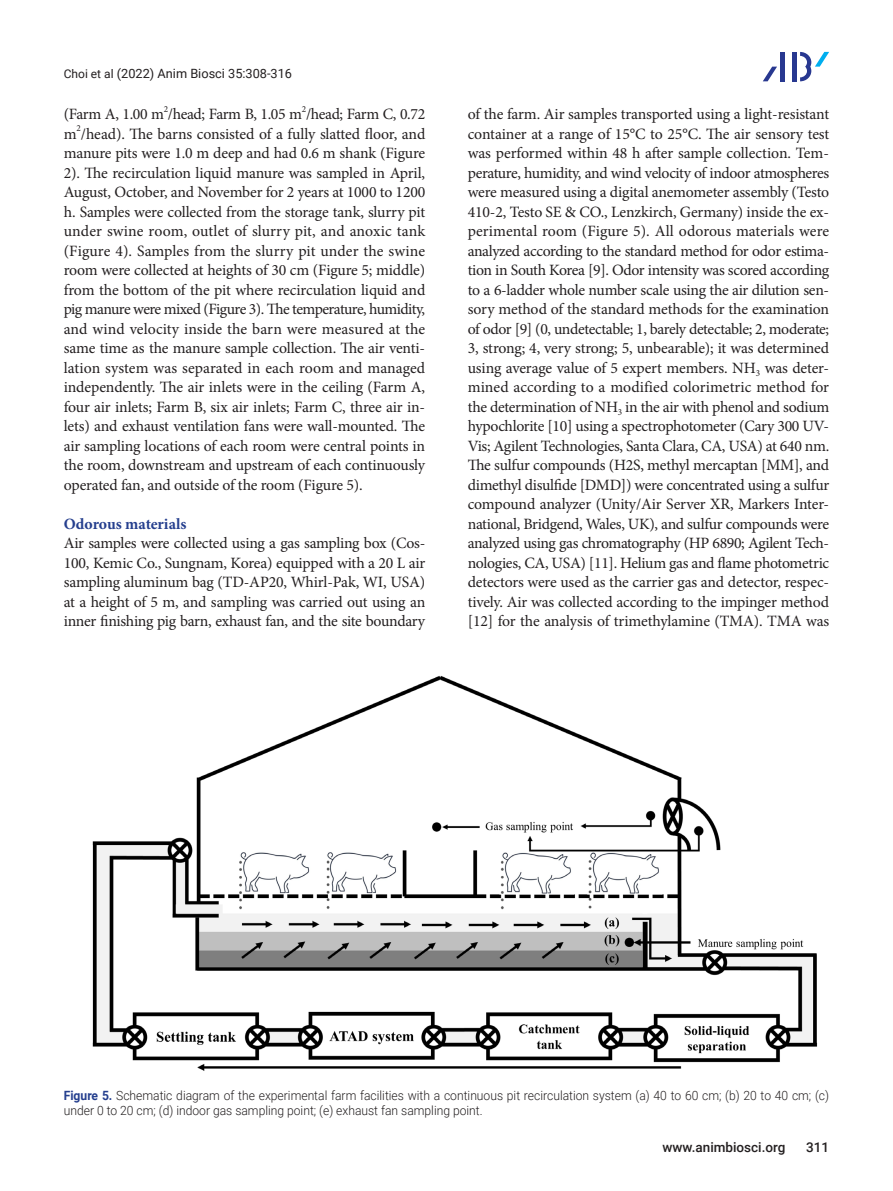
<style>
.page{position:relative;width:893px;height:1191px;background:#fff}
.page>*{position:absolute;margin:0;border:0;box-sizing:border-box;transform-origin:0 0}
.본문{font:15.75px/19.5px "Minion Pro";letter-spacing:-.015em;color:#231f20;text-align:justify}
.중제목{font:700 15.75px "Minion Pro";color:#253f8e}
.t1{font:500 13.5px "Roboto";color:#231f20}
.표_그림__제목{font:300 12.75px/15px "Roboto";color:#231f20;scale:.95 1}
.t2{font:12.75px "Roboto";color:#231f20}
.본문-2{font:9.15px "Minion Pro";color:#231f20}
.s1{font-size:12px}
.s2{font-weight:700;color:#253f8e}
</style>
<div class="page">
<div style="left:792px;top:52px;width:5px;height:29px;background:#283890"></div>
<hr style="left:781px;top:52px;width:4px;height:29px;background:#283890">
<svg style="left:763px;top:67px;width:14px;height:14px"></svg>
<svg style="left:800px;top:52px;width:29px;height:29px"></svg>
<img style="left:92px;top:675px;width:726px;height:396px">
<p class="t2" style="left:64px;top:65px;width:230px"><span class="s1">Choi et al</span> (2022) Anim Biosci 35:308-316</p>
<p class="본문" style="left:64px;top:105px;width:363px">(Farm A, 1.00 m /head; Farm B, 1.05 m /head; Farm C, 0.72</p>
<p class="본문-2" style="left:164px;top:103px;width:6px">2</p>
<p class="본문-2" style="left:302px;top:103px;width:6px">2</p>
<p class="본문" style="left:64px;top:124px;width:363px">m /head). The barns consisted of a fully slatted floor, and</p>
<p class="본문-2" style="left:77px;top:122px;width:6px">2</p>
<p class="본문" style="left:64px;top:144px;width:363px">manure pits were 1.0 m deep and had 0.6 m shank (Figure 2). The recirculation liquid manure was sampled in April, August, October, and November for 2 years at 1000 to 1200 h. Samples were collected from the storage tank, slurry pit under swine room, outlet of slurry pit, and anoxic tank (Figure 4). Samples from the slurry pit under the swine room were collected at heights of 30 cm (Figure 5; middle) from the bottom of the pit where recirculation liquid and pig manure were mixed (Figure 3). The temperature, humidity, and wind velocity inside the barn were measured at the same time as the manure sample collection. The air venti&shy;lation system was separated in each room and managed independently. The air inlets were in the ceiling (Farm A, four air inlets; Farm B, six air inlets; Farm C, three air in&shy;lets) and exhaust ventilation fans were wall-mounted. The air sampling locations of each room were central points in the room, downstream and upstream of each continuously operated fan, and outside of the room (Figure 5).</p>
<p class="중제목" style="left:64px;top:513px;width:124px">Odorous materials</p>
<p class="본문" style="left:64px;top:534px;width:363px">Air samples were collected using a gas sampling box (Cos-100, Kemic Co., Sungnam, Korea) equipped with a 20 L air sampling aluminum bag (TD-AP20, Whirl-Pak, WI, USA) at a height of 5 m, and sampling was carried out using an inner finishing pig barn, exhaust fan, and the site boundary</p>
<p class="본문" style="left:468px;top:105px;width:363px">of the farm. Air samples transported using a light-resistant container at a range of 15°C to 25°C. The air sensory test was performed within 48 h after sample collection. Tem&shy;perature, humidity, and wind velocity of indoor atmospheres were measured using a digital anemometer assembly (Testo 410-2, Testo SE &amp; CO., Lenzkirch, Germany) inside the ex&shy;perimental room (Figure 5). All odorous materials were analyzed according to the standard method for odor estima&shy;tion in South Korea [9]. Odor intensity was scored according to a 6-ladder whole number scale using the air dilution sen&shy;sory method of the standard methods for the examination of odor [9] (0, undetectable; 1, barely detectable; 2, moderate; 3, strong; 4, very strong; 5, unbearable); it was determined using average value of 5 expert members. NH<sub>3</sub> was deter&shy;mined according to a modified colorimetric method for the determination of NH<sub>3</sub> in the air with phenol and sodium hypochlorite [10] using a spectrophotometer (Cary 300 UV-Vis; Agilent Technologies, Santa Clara, CA, USA) at 640 nm.<br>The sulfur compounds (H2S, methyl mercaptan [MM], and dimethyl disulfide [DMD]) were concentrated using a sulfur compound analyzer (Unity/Air Server XR, Markers Inter&shy;national, Bridgend, Wales, UK), and sulfur compounds were analyzed using gas chromatography (HP 6890; Agilent Tech&shy;nologies, CA, USA) [11]. Helium gas and flame photometric detectors were used as the carrier gas and detector, respec&shy;tively. Air was collected according to the impinger method [12] for the analysis of trimethylamine (TMA). TMA was</p>
<p class="표_그림__제목" style="left:64px;top:1087px;width:807px"><span class="s2">Figure 5.</span> Schematic diagram of the experimental farm facilities with a continuous pit recirculation system (a) 40 to 60 cm; (b) 20 to 40 cm; (c) under 0 to 20 cm; (d) indoor gas sampling point; (e) exhaust fan sampling point.</p>
<p class="t1" style="left:662px;top:1137px;width:125px">www.animbiosci.org</p>
<p class="t1" style="left:806px;top:1137px;width:25px">311</p>
</div>
